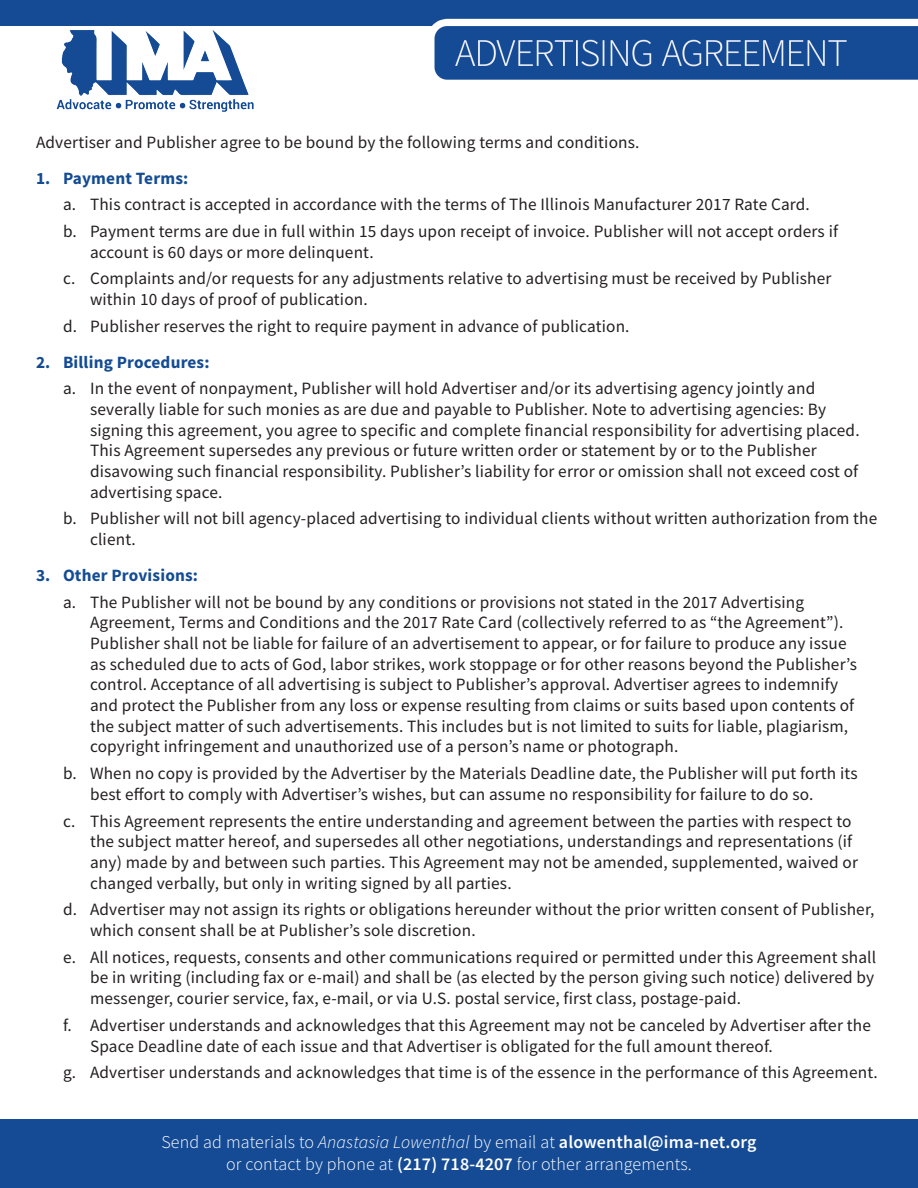
<style>
.page{position:relative;width:918px;height:1188px;background:#fff}
.page>*{position:absolute;margin:0;border:0;box-sizing:border-box;transform-origin:0 0}
.t1{font:300 18px/21.6px "Source Sans Pro";letter-spacing:.01em;color:#fff;text-align:center}
.t2{font:17.25px/20.7px "Source Sans Pro";letter-spacing:.01em;color:#231f20}
.t3{font:700 17.25px "Source Sans Pro";letter-spacing:.01em;color:#144c94}
.s1{font-style:italic}
.s2{font-weight:600}
</style>
<div class="page">
<img style="left:0;top:0;width:918px;height:112px">
<div style="left:0;top:1119px;width:918px;height:69px;background:#154b95"></div>
<p class="t2" style="left:36px;top:132px;width:605px">Advertiser and Publisher agree to be bound by the following terms and conditions.</p>
<p class="t3" style="left:36px;top:166px;width:154px">1. Payment Terms:</p>
<p class="t2" style="left:63px;top:194px;width:748px">a. This contract is accepted in accordance with the terms of The Illinois Manufacturer 2017 Rate Card.</p>
<p class="t2" style="left:90px;top:221px;width:750px;text-indent:-27px">b. Payment terms are due in full within 15 days upon receipt of invoice. Publisher will not accept orders if account is 60 days or more delinquent.</p>
<p class="t2" style="left:90px;top:268px;width:743px;text-indent:-27px">c. Complaints and/or requests for any adjustments relative to advertising must be received by Publisher within 10 days of proof of publication.</p>
<p class="t2" style="left:63px;top:316px;width:568px">d. Publisher reserves the right to require payment in advance of publication.</p>
<p class="t3" style="left:36px;top:350px;width:175px">2. Billing Procedures:</p>
<p class="t2" style="left:90px;top:378px;width:771px;text-indent:-27px">a. In the event of nonpayment, Publisher will hold Advertiser and/or its advertising agency jointly and severally liable for such monies as are due and payable to Publisher. Note to advertising agencies: By signing this agreement, you agree to specific and complete financial responsibility for advertising placed.<br>This Agreement supersedes any previous or future written order or statement by or to the Publisher disavowing such financial responsibility. Publisher’s liability for error or omission shall not exceed cost of advertising space.</p>
<p class="t2" style="left:90px;top:508px;width:789px;text-indent:-27px">b. Publisher will not bill agency-placed advertising to individual clients without written authorization from the client.</p>
<p class="t3" style="left:36px;top:563px;width:164px">3. Other Provisions:</p>
<p class="t2" style="left:90px;top:591px;width:769px;text-indent:-27px">a. The Publisher will not be bound by any conditions or provisions not stated in the 2017 Advertising Agreement, Terms and Conditions and the 2017 Rate Card (collectively referred to as “the Agreement”).<br>Publisher shall not be liable for failure of an advertisement to appear, or for failure to produce any issue as scheduled due to acts of God, labor strikes, work stoppage or for other reasons beyond the Publisher’s control. Acceptance of all advertising is subject to Publisher’s approval. Advertiser agrees to indemnify and protect the Publisher from any loss or expense resulting from claims or suits based upon contents of the subject matter of such advertisements. This includes but is not limited to suits for liable, plagiarism, copyright infringement and unauthorized use of a person’s name or photograph.</p>
<p class="t2" style="left:90px;top:763px;width:769px;text-indent:-27px">b. When no copy is provided by the Advertiser by the Materials Deadline date, the Publisher will put forth its best effort to comply with Advertiser’s wishes, but can assume no responsibility for failure to do so.</p>
<p class="t2" style="left:90px;top:810px;width:770px;text-indent:-27px">c. This Agreement represents the entire understanding and agreement between the parties with respect to the subject matter hereof, and supersedes all other negotiations, understandings and representations (if any) made by and between such parties. This Agreement may not be amended, supplemented, waived or changed verbally, but only in writing signed by all parties.</p>
<p class="t2" style="left:90px;top:899px;width:786px;text-indent:-27px">d. Advertiser may not assign its rights or obligations hereunder without the prior written consent of Publisher, which consent shall be at Publisher’s sole discretion.</p>
<p class="t2" style="left:90px;top:947px;width:788px;text-indent:-27px">e. All notices, requests, consents and other communications required or permitted under this Agreement shall be in writing (including fax or e-mail) and shall be (as elected by the person giving such notice) delivered by messenger, courier service, fax, e-mail, or via U.S. postal service, first class, postage-paid.</p>
<p class="t2" style="left:90px;top:1015px;width:782px;text-indent:-27px">f. Advertiser understands and acknowledges that this Agreement may not be canceled by Advertiser after the<br>Space Deadline date of each issue and that Advertiser is obligated for the full amount thereof.</p>
<p class="t2" style="left:63px;top:1062px;width:816px">g. Advertiser understands and acknowledges that time is of the essence in the performance of this Agreement.</p>
<p class="t1" style="left:161px;top:1125px;width:599px">Send ad materials to <span class="s1">Kimberly McNamara</span> by email at <span class="s2">kmcnamara@ima-net.org </span>or contact by phone at <span class="s2">(630)824-9371</span> for other arrangements.</p>
<p class="t1" style="left:161px;top:1131px;width:597px">Send ad materials to <span class="s1">Anastasia Lowenthal</span> by email at <span class="s2">alowenthal@ima-net.org</span></p>
<p class="t1" style="left:226px;top:1153px;width:467px">or contact by phone at <span class="s2">(217) 718-4207</span> for other arrangements.</p>
</div>
